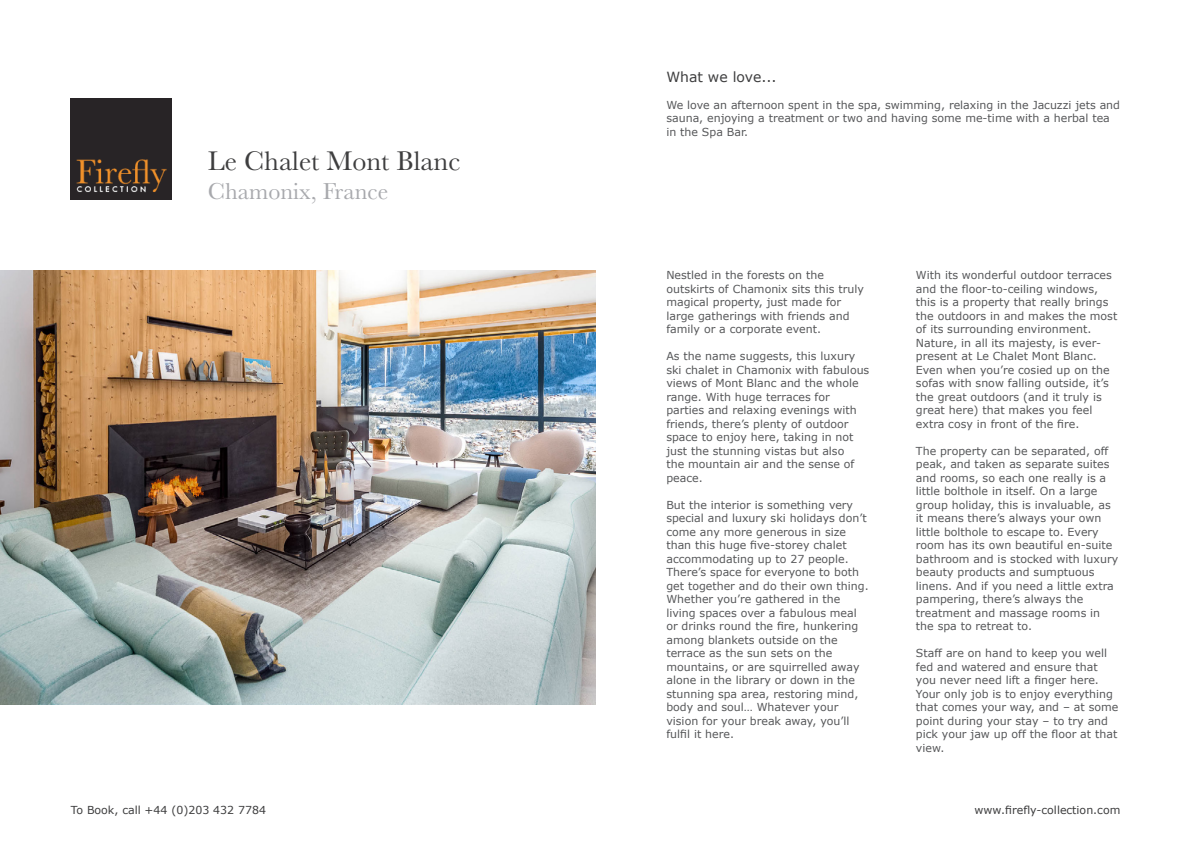
<style>
.page{position:relative;width:1191px;height:842px;background:#fff}
.page>*{position:absolute;margin:0;border:0;box-sizing:border-box;transform-origin:0 0}
.t1{font:28px "Baskerville";color:#3e3e3f}
.t2{font:24px "Baskerville";color:#a8a9ad}
.t3{font:14px "Verdana";color:#3e3e3f}
.t4{font:11px/13.5px "Verdana";color:#57585a}
.t5{font:11px "Verdana";color:#3e3e3f}
</style>
<div class="page">
<img style="left:71px;top:99px;width:101px;height:101px">
<img style="left:0;top:271px;width:595px;height:433px">
<p class="t1" style="left:208px;top:143px;width:254px">Le Chalet Mont Blanc</p>
<p class="t2" style="left:208px;top:176px;width:182px">Chamonix, France</p>
<p class="t5" style="left:71px;top:802px;width:197px">To Book, call +44 (0)203 432 7784</p>
<p class="t3" style="left:666px;top:68px;width:112px">What we love...</p>
<p class="t4" style="left:666px;top:98px;width:455px">We love an afternoon spent in the spa, swimming, relaxing in the Jacuzzi jets and sauna, enjoying a treatment or two and having some me-time with a herbal tea in the Spa Bar.</p>
<p class="t4" style="left:666px;top:269px;width:199px">Nestled in the forests on the outskirts of Chamonix sits this truly magical property, just made for large gatherings with friends and family or a corporate event.</p>
<p class="t4" style="left:666px;top:350px;width:204px">As the name suggests, this luxury ski chalet in Chamonix with fabulous views of Mont Blanc and the whole range. With huge terraces for parties and relaxing evenings with friends, there’s plenty of outdoor space to enjoy here, taking in not just the stunning vistas but also<br>the mountain air and the sense of peace.</p>
<p class="t4" style="left:666px;top:498px;width:204px">But the interior is something very special and luxury ski holidays don’t come any more generous in size than this huge five-storey chalet accommodating up to 27 people.<br>There’s space for everyone to both get together and do their own thing.<br>Whether you’re gathered in the living spaces over a fabulous meal or drinks round the fire, hunkering among blankets outside on the terrace as the sun sets on the mountains, or are squirrelled away alone in the library or down in the stunning spa area, restoring mind, body and soul… Whatever your vision for your break away, you’ll fulfil it here.</p>
<p class="t4" style="left:916px;top:269px;width:203px">With its wonderful outdoor terraces and the floor-to-ceiling windows, this is a property that really brings the outdoors in and makes the most of its surrounding environment.<br>Nature, in all its majesty, is ever&shy;present at Le Chalet Mont Blanc.<br>Even when you’re cosied up on the sofas with snow falling outside, it’s the great outdoors (and it truly is great here) that makes you feel extra cosy in front of the fire.</p>
<p class="t4" style="left:916px;top:444px;width:204px">The property can be separated, off peak, and taken as separate suites and rooms, so each one really is a little bolthole in itself. On a large group holiday, this is invaluable, as it means there’s always your own little bolthole to escape to. Every room has its own beautiful en-suite bathroom and is stocked with luxury beauty products and sumptuous linens. And if you need a little extra pampering, there’s always the treatment and massage rooms in the spa to retreat to.</p>
<p class="t4" style="left:916px;top:647px;width:204px">Staff are on hand to keep you well fed and watered and ensure that you never need lift a finger here.<br>Your only job is to enjoy everything that comes your way, and – at some point during your stay – to try and pick your jaw up off the floor at that view.</p>
<p class="t5" style="left:974px;top:802px;width:147px">www.firefly-collection.com</p>
</div>
